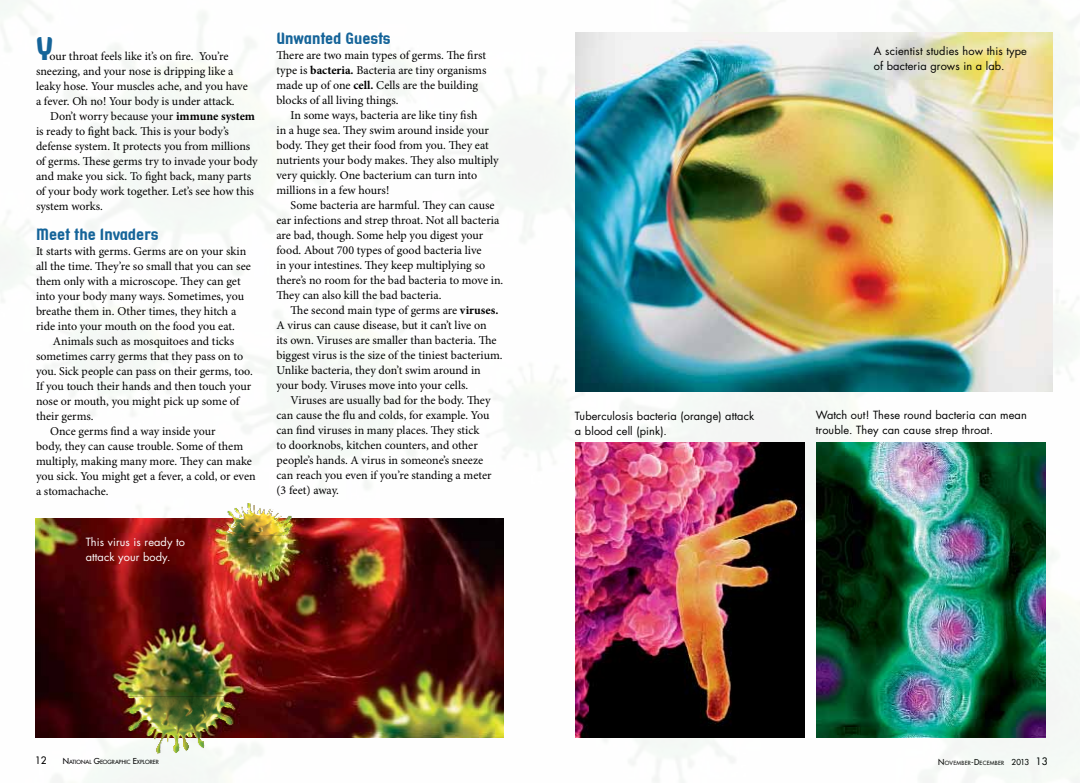
<style>
.page{position:relative;width:1080px;height:783px;background:#fff}
.page>*{position:absolute;margin:0;border:0;box-sizing:border-box;transform-origin:0 0}
.t1{font:32px "Tangient GD";color:#156499}
.t2{font:16px "Tangient GD";color:#156499}
.t3{font:12px/15px "Minion Pro";color:#000}
.t4{font:11px/15px "Futura";letter-spacing:.01em;color:#000}
.t5{font:11px/15px "Futura";letter-spacing:.01em;color:#fff}
.t6{font:10px "Futura";color:#000}
.t7{font:5.6px "Futura";color:#000}
.t8{font:5.6px "Futura";letter-spacing:.045em;color:#000}
.s1{font-weight:700}
.s2{font-size:8px}
.s3{font-size:10px}
</style>
<div class="page">
<img style="left:0;top:0;width:1080px;height:783px">
<img style="left:575px;top:32px;width:478px;height:359px">
<img style="left:816px;top:443px;width:230px;height:295px">
<img style="left:575px;top:443px;width:229px;height:295px">
<img style="left:35px;top:503px;width:474px;height:253px">
<h1 class="t1" style="left:36px;top:29px;width:18px">Y</h1>
<p class="t3" style="left:36px;top:49px;width:213px;text-indent:13px">our throat feels like it’s on fire. You’re sneezing, and your nose is dripping like a leaky hose. Your muscles ache, and you have a fever. Oh no! Your body is under attack.</p>
<p class="t3" style="left:36px;top:109px;width:223px;text-indent:14px">Don’t worry because your <span class="s1">immune system </span>is ready to fight back. This is your body’s defense system. It protects you from millions of germs. These germs try to invade your body and make you sick. To fight back, many parts of your body work together. Let’s see how this system works.</p>
<h2 class="t2" style="left:36px;top:224px;width:124px">Meet the Invaders</h2>
<p class="t3" style="left:36px;top:244px;width:217px">It starts with germs. Germs are on your skin all the time. They’re so small that you can see them only with a microscope. They can get into your body many ways. Sometimes, you breathe them in. Other times, they hitch a ride into your mouth on the food you eat.</p>
<p class="t3" style="left:53px;top:334px;width:183px">Animals such as mosquitoes and ticks</p>
<p class="t3" style="left:36px;top:349px;width:209px">sometimes carry germs that they pass on to</p>
<p class="t3" style="left:36px;top:364px;width:218px">you. Sick people can pass on their germs, too.</p>
<p class="t3" style="left:36px;top:379px;width:217px">If you touch their hands and then touch your</p>
<p class="t3" style="left:36px;top:394px;width:205px">nose or mouth, you might pick up some of</p>
<p class="t3" style="left:36px;top:409px;width:59px">their germs.</p>
<p class="t3" style="left:50px;top:424px;width:167px">Once germs find a way inside your</p>
<p class="t3" style="left:36px;top:439px;width:209px">body, they can cause trouble. Some of them</p>
<p class="t3" style="left:36px;top:454px;width:217px">multiply, making many more. They can make</p>
<p class="t3" style="left:36px;top:469px;width:221px">you sick. You might get a fever, a cold, or even</p>
<p class="t3" style="left:36px;top:484px;width:74px">a stomachache.</p>
<p class="t5" style="left:86px;top:534px;width:101px">This virus is ready to attack your body.</p>
<h2 class="t2" style="left:276px;top:29px;width:116px">Unwanted Guests</h2>
<p class="t3" style="left:276px;top:48px;width:211px">There are two main types of germs. The first type is <span class="s1">bacteria.</span> Bacteria are tiny organisms made up of one <span class="s1">cell.</span> Cells are the building blocks of all living things.</p>
<p class="t3" style="left:276px;top:108px;width:224px;text-indent:14px">In some ways, bacteria are like tiny fish<br>in a huge sea. They swim around inside your body. They get their food from you. They eat nutrients your body makes. They also multiply very quickly. One bacterium can turn into millions in a few hours!</p>
<p class="t3" style="left:276px;top:198px;width:228px;text-indent:14px">Some bacteria are harmful. They can cause ear infections and strep throat. Not all bacteria are bad, though. Some help you digest your food. About 700 types of good bacteria live<br>in your intestines. They keep multiplying so there’s no room for the bad bacteria to move in.<br>They can also kill the bad bacteria.</p>
<p class="t3" style="left:276px;top:303px;width:228px;text-indent:14px">The second main type of germs are <span class="s1">viruses.<br></span>A virus can cause disease, but it can’t live on<br>its own. Viruses are smaller than bacteria. The biggest virus is the size of the tiniest bacterium.<br>Unlike bacteria, they don’t swim around in your body. Viruses move into your cells.</p>
<p class="t3" style="left:276px;top:393px;width:217px;text-indent:14px">Viruses are usually bad for the body. They can cause the flu and colds, for example. You can find viruses in many places. They stick to doorknobs, kitchen counters, and other people’s hands. A virus in someone’s sneeze can reach you even if you’re standing a meter (3 feet) away.</p>
<p class="t4" style="left:874px;top:43px;width:154px">A scientist studies how this type of bacteria grows in a lab.</p>
<p class="t4" style="left:575px;top:408px;width:181px">Tuberculosis bacteria (orange) attack a blood cell (pink).</p>
<p class="t4" style="left:816px;top:408px;width:213px">Watch out! These round bacteria can mean trouble. They can cause strep throat.</p>
<p class="t6" style="left:35px;top:754px;width:13px">12</p>
<p class="t7" style="left:63px;top:759px;width:98px"><span class="s2">N</span>ATIONAL <span class="s2">G</span>EOGRAPHIC <span class="s2">E</span>XPLORER</p>
<p class="t8" style="left:938px;top:760px;width:111px"><span class="s2">N</span>OVEMBER<span class="s2">-D</span>ECEMBER <span class="s2">2013</span> <span class="s3">13</span></p>
</div>
